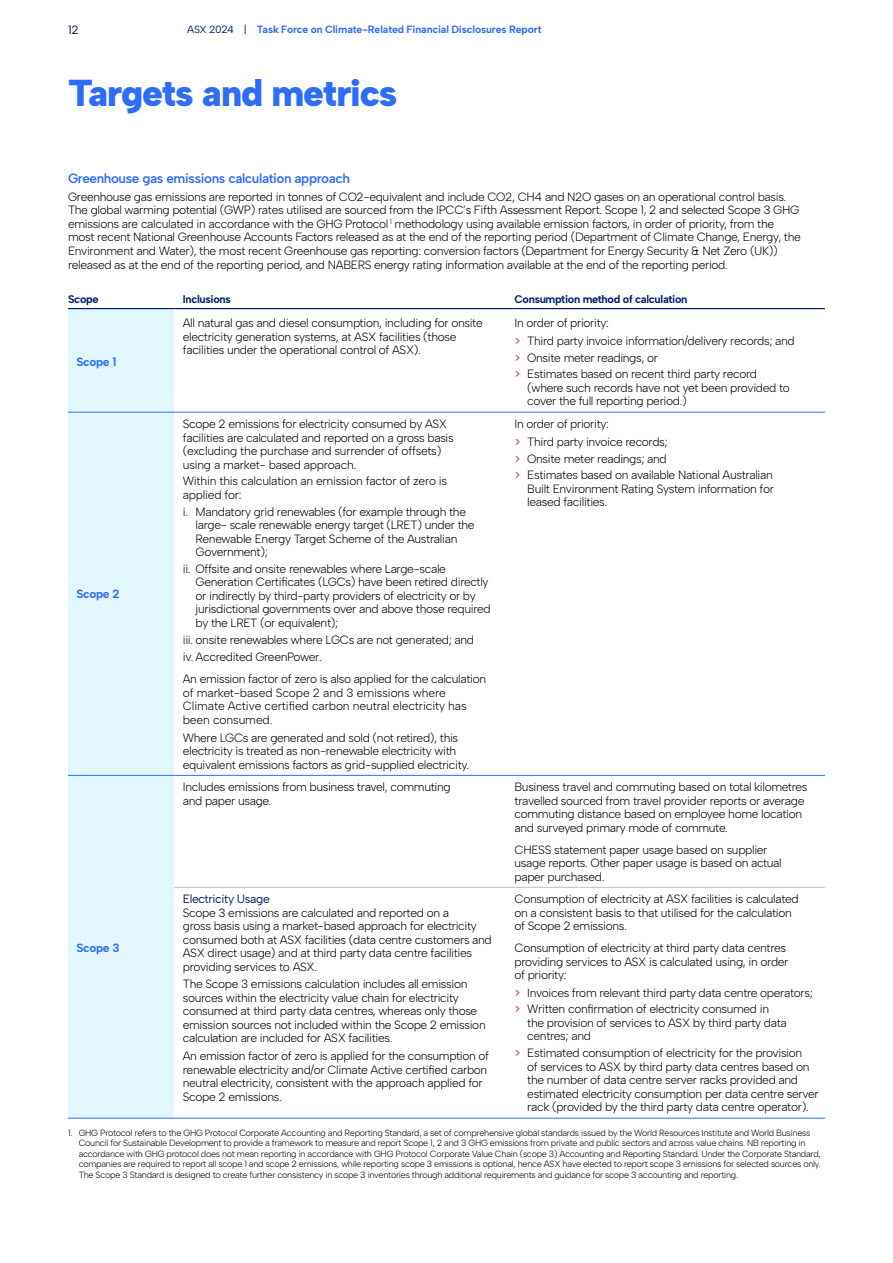
<style>
.page{position:relative;width:893px;height:1263px;background:#fff}
.page>*{position:absolute;margin:0;border:0;box-sizing:border-box;transform-origin:0 0}
.t1{font:900 37.5px "Albert Sans";letter-spacing:-.03em;color:#2d6df8}
.t2{font:600 13.5px "Albert Sans";letter-spacing:-.03em;color:#2d6df8}
.t3{font:300 12px/13.5px "Albert Sans";letter-spacing:-.03em;color:#000}
.t4{font:300 12px/13.5px "Albert Sans";letter-spacing:-.01em;color:#000}
.t5{font:700 12px "Albert Sans";letter-spacing:-.03em;color:#2d6df8}
.t6{font:12px "Albert Sans";letter-spacing:-.03em;color:#001e6e}
.t7{font:700 11.1px "Albert Sans";letter-spacing:-.03em;color:#001e6e}
.t8{font:700 10.5px "Albert Sans";letter-spacing:-.01em;color:#2d6df8}
.t9{font:300 9px/10.5px "Albert Sans";letter-spacing:-.03em;color:#000}
.s1{font-weight:400;color:#001e6e}
.s2{font-weight:500;color:#c839ae}
</style>
<div class="page">
<div style="left:68px;top:309px;width:106px;height:809px;background:#e3f7ff"></div>
<svg style="left:174px;top:309px;width:651px;height:809px"></svg>
<hr style="left:68px;top:308px;width:106px;height:1px;background:#001e6e">
<hr style="left:174px;top:308px;width:340px;height:1px;background:#001e6e">
<hr style="left:514px;top:308px;width:311px;height:1px;background:#001e6e">
<hr style="left:174px;top:412px;width:340px;height:1px;background:#2d6df8">
<hr style="left:514px;top:412px;width:311px;height:1px;background:#2d6df8">
<hr style="left:174px;top:775px;width:340px;height:1px;background:#2d6df8">
<hr style="left:514px;top:775px;width:311px;height:1px;background:#2d6df8">
<hr style="left:174px;top:887px;width:340px;height:1px;background:#bebebe">
<hr style="left:514px;top:887px;width:311px;height:1px;background:#bebebe">
<hr style="left:174px;top:1118px;width:340px;height:1px;background:#2d6df8">
<hr style="left:514px;top:1118px;width:311px;height:1px;background:#2d6df8">
<hr style="left:68px;top:412px;width:106px;height:1px;background:#2d6df8">
<hr style="left:68px;top:775px;width:106px;height:1px;background:#2d6df8">
<hr style="left:68px;top:1118px;width:106px;height:1px;background:#2d6df8">
<p class="t6" style="left:68px;top:22px;width:12px">12</p>
<p class="t8" style="left:187px;top:23px;width:356px"><span class="s1">ASX 2024 |</span> Task Force on Climate-Related Financial Disclosures Report</p>
<h1 class="t1" style="left:68px;top:70px;width:331px">Targets and metrics</h1>
<p class="t2" style="left:68px;top:170px;width:283px">Greenhouse gas emissions calculation approach</p>
<p class="t3" style="left:68px;top:190px;width:734px">Greenhouse gas emissions are reported in tonnes of CO2-equivalent and include CO2, CH4 and N2O gases on an operational control basis.<br>The global warming potential (GWP) rates utilised are sourced from the IPCC’s Fifth Assessment Report. Scope 1, 2 and selected Scope 3 GHG emissions are calculated in accordance with the GHG Protocol <sup>1</sup> methodology using available emission factors, in order of priority, from the most recent National Greenhouse Accounts Factors released as at the end of the reporting period (Department of Climate Change, Energy, the Environment and Water), the most recent Greenhouse gas reporting: conversion factors (Department for Energy Security &amp; Net Zero (UK)) released as at the end of the reporting period, and NABERS energy rating information available at the end of the reporting period.</p>
<p class="t7" style="left:68px;top:292px;width:32px">Scope</p>
<p class="t7" style="left:183px;top:292px;width:50px">Inclusions</p>
<p class="t7" style="left:514px;top:292px;width:174px">Consumption method of calculation</p>
<p class="t5" style="left:77px;top:355px;width:41px">Scope 1</p>
<p class="t5" style="left:77px;top:587px;width:44px">Scope 2</p>
<p class="t3" style="left:183px;top:316px;width:301px">All natural gas and diesel consumption, including for onsite electricity generation systems, at ASX facilities (those facilities under the operational control of ASX).</p>
<p class="t3" style="left:514px;top:314px;width:282px;line-height:17.1px">In order of priority:<br><span class="s2">&gt;</span> Third party invoice information/delivery records; and <span class="s2">&gt;</span> Onsite meter readings, or<br><span class="s2">&gt;</span> Estimates based on recent third party record</p>
<p class="t3" style="left:527px;top:381px;width:264px">(where such records have not yet been provided to cover the full reporting period.)</p>
<p class="t3" style="left:183px;top:417px;width:272px">Scope 2 emissions for electricity consumed by ASX facilities are calculated and reported on a gross basis (excluding the purchase and surrender of offsets) using a market- based approach.</p>
<p class="t3" style="left:183px;top:474px;width:266px">Within this calculation an emission factor of zero is applied for:</p>
<p class="t3" style="left:196px;top:505px;width:281px;text-indent:-13px">i. Mandatory grid renewables (for example through the large- scale renewable energy target (LRET) under the Renewable Energy Target Scheme of the Australian Government);</p>
<p class="t3" style="left:196px;top:562px;width:297px;text-indent:-13px">ii. Offsite and onsite renewables where Large-scale Generation Certificates (LGCs) have been retired directly or indirectly by third-party providers of electricity or by jurisdictional governments over and above those required by the LRET (or equivalent);</p>
<p class="t3" style="left:183px;top:630px;width:293px;line-height:17.7px">iii. onsite renewables where LGCs are not generated; and iv. Accredited GreenPower.</p>
<p class="t4" style="left:183px;top:672px;width:305px">An emission factor of zero is also applied for the calculation of market-based Scope 2 and 3 emissions where Climate Active certified carbon neutral electricity has been consumed.</p>
<p class="t3" style="left:183px;top:731px;width:288px">Where LGCs are generated and sold (not retired), this electricity is treated as non-renewable electricity with equivalent emissions factors as grid-supplied electricity.</p>
<p class="t3" style="left:514px;top:415px;width:260px;line-height:17.1px">In order of priority:<br><span class="s2">&gt;</span> Third party invoice records;<br><span class="s2">&gt;</span> Onsite meter readings; and<br><span class="s2">&gt;</span> Estimates based on available National Australian</p>
<p class="t3" style="left:527px;top:482px;width:248px">Built Environment Rating System information for leased facilities.</p>
<p class="t3" style="left:183px;top:780px;width:269px">Includes emissions from business travel, commuting and paper usage.</p>
<p class="t3" style="left:514px;top:780px;width:295px">Business travel and commuting based on total kilometres travelled sourced from travel provider reports or average commuting distance based on employee home location and surveyed primary mode of commute.</p>
<p class="t3" style="left:514px;top:843px;width:269px">CHESS statement paper usage based on supplier usage reports. Other paper usage is based on actual paper purchased.</p>
<p class="t6" style="left:183px;top:891px;width:89px">Electricity Usage</p>
<p class="t3" style="left:183px;top:905px;width:311px">Scope 3 emissions are calculated and reported on a<br>gross basis using a market-based approach for electricity consumed both at ASX facilities (data centre customers and ASX direct usage) and at third party data centre facilities providing services to ASX.</p>
<p class="t3" style="left:183px;top:977px;width:304px">The Scope 3 emissions calculation includes all emission sources within the electricity value chain for electricity consumed at third party data centres, whereas only those emission sources not included within the Scope 2 emission calculation are included for ASX facilities.</p>
<p class="t3" style="left:183px;top:1049px;width:308px">An emission factor of zero is applied for the consumption of renewable electricity and/or Climate Active certified carbon neutral electricity, consistent with the approach applied for Scope 2 emissions.</p>
<p class="t3" style="left:514px;top:892px;width:286px">Consumption of electricity at ASX facilities is calculated on a consistent basis to that utilised for the calculation of Scope 2 emissions.</p>
<p class="t3" style="left:514px;top:941px;width:275px">Consumption of electricity at third party data centres providing services to ASX is calculated using, in order of priority:</p>
<p class="t3" style="left:514px;top:984px;width:300px;line-height:16.6px"><span class="s2">&gt;</span> Invoices from relevant third party data centre operators; <span class="s2">&gt;</span> Written confirmation of electricity consumed in</p>
<p class="t3" style="left:527px;top:1016px;width:261px">the provision of services to ASX by third party data centres; and</p>
<p class="t3" style="left:527px;top:1046px;width:293px;text-indent:-13px"><span class="s2">&gt;</span> Estimated consumption of electricity for the provision<br>of services to ASX by third party data centres based on the number of data centre server racks provided and estimated electricity consumption per data centre server rack (provided by the third party data centre operator).</p>
<p class="t9" style="left:79px;top:1127px;width:744px;text-indent:-11px">1. GHG Protocol refers to the GHG Protocol Corporate Accounting and Reporting Standard, a set of comprehensive global standards issued by the World Resources Institute and World Business Council for Sustainable Development to provide a framework to measure and report Scope 1, 2 and 3 GHG emissions from private and public sectors and across value chains. NB reporting in accordance with GHG protocol does not mean reporting in accordance with GHG Protocol Corporate Value Chain (scope 3) Accounting and Reporting Standard. Under the Corporate Standard, companies are required to report all scope 1 and scope 2 emissions, while reporting scope 3 emissions is optional, hence ASX have elected to report scope 3 emissions for selected sources only.<br>The Scope 3 Standard is designed to create further consistency in scope 3 inventories through additional requirements and guidance for scope 3 accounting and reporting.</p>
<p class="t5" style="left:77px;top:940px;width:44px">Scope 3</p>
</div>
